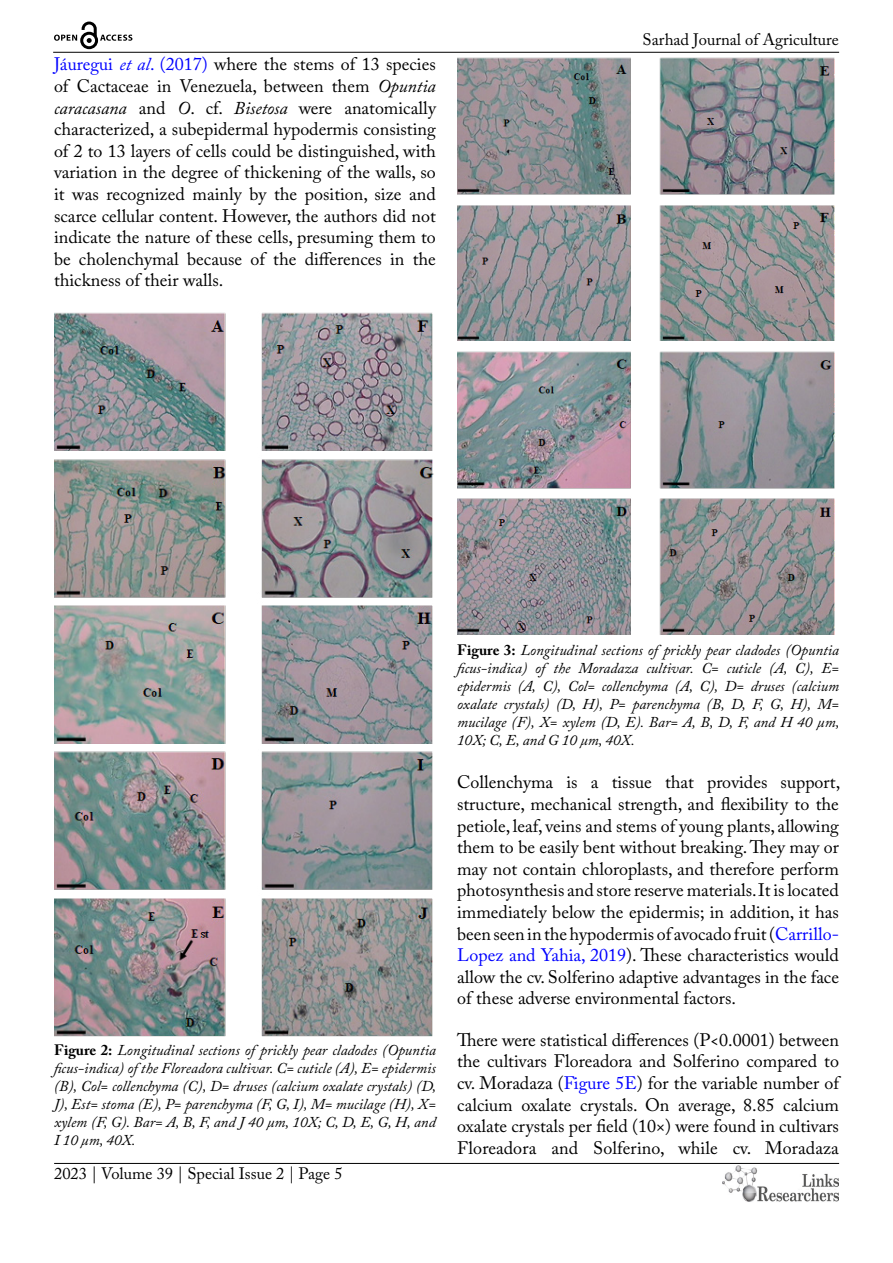
<style>
.page{position:relative;width:893px;height:1263px;background:#fff}
.page>*{position:absolute;margin:0;border:0;box-sizing:border-box;transform-origin:0 0}
.t1{font:18px/21.6px "Adobe Caslon Pro";color:#000;text-align:justify}
.t2{font:16.5px "Adobe Caslon Pro";color:#000}
.t3{font:italic 15px/18px "Adobe Caslon Pro";color:#000;text-align:justify}
.s1{color:#00f}
.s2{font-style:italic;color:#00f}
.s3{font-style:italic}
.s4{font-weight:700;font-style:normal}
</style>
<div class="page">
<hr style="left:53px;top:52px;width:786px;height:1px;background:#000">
<hr style="left:54px;top:1163px;width:785px;height:1px;background:#000">
<img style="left:722px;top:1166px;width:117px;height:36px">
<svg style="left:54px;top:22px;width:78px;height:27px"></svg>
<img style="left:54px;top:312px;width:380px;height:725px">
<img style="left:457px;top:57px;width:378px;height:578px">
<p class="t1" style="left:54px;top:53px;width:383px"><span class="s1">Jáuregui</span> <span class="s2">et al</span><span class="s1">. (2017)</span> where the stems of 13 species of Cactaceae in Venezuela, between them <span class="s3">Opuntia caracasana</span> and <span class="s3">O</span>. cf. <span class="s3">Bisetosa</span> were anatomically characterized, a subepidermal hypodermis consisting of 2 to 13 layers of cells could be distinguished, with variation in the degree of thickening of the walls, so it was recognized mainly by the position, size and scarce cellular content. However, the authors did not indicate the nature of these cells, presuming them to be cholenchymal because of the differences in the thickness of their walls.</p>
<p class="t2" style="left:643px;top:30px;width:198px">Sarhad Journal of Agriculture</p>
<p class="t3" style="left:54px;top:1041px;width:384px"><span class="s4">Figure 2:</span> Longitudinal sections of prickly pear cladodes (Opuntia ficus-indica) of the Floreadora cultivar. C= cuticle (A), E= epidermis (B), Col= collenchyma (C), D= druses (calcium oxalate crystals) (D, J), Est= stoma (E), P= parenchyma (F, G, I), M= mucilage (H), X= xylem (F, G). Bar= A, B, F, and J 40 µm, 10X; C, D, E, G, H, and I 10 µm, 40X.</p>
<p class="t2" style="left:54px;top:1164px;width:290px">2023 | Volume 39 | Special Issue 2 | Page 5</p>
<p class="t3" style="left:457px;top:641px;width:384px"><span class="s4">Figure 3:</span> Longitudinal sections of prickly pear cladodes (Opuntia ficus-indica) of the Moradaza cultivar. C= cuticle (A, C), E= epidermis (A, C), Col= collenchyma (A, C), D= druses (calcium oxalate crystals) (D, H), P= parenchyma (B, D, F, G, H), M= mucilage (F), X= xylem (D, E). Bar= A, B, D, F, and H 40 µm, 10X; C, E, and G 10 µm, 40X.</p>
<p class="t1" style="left:457px;top:771px;width:385px">Collenchyma is a tissue that provides support, structure, mechanical strength, and flexibility to the petiole, leaf, veins and stems of young plants, allowing them to be easily bent without breaking. They may or may not contain chloroplasts, and therefore perform photosynthesis and store reserve materials. It is located immediately below the epidermis; in addition, it has been seen in the hypodermis of avocado fruit (<span class="s1">Carrillo-Lopez and Yahia, 2019</span>). These characteristics would allow the cv. Solferino adaptive advantages in the face of these adverse environmental factors.</p>
<p class="t1" style="left:457px;top:1029px;width:383px">There were statistical differences (P&lt;0.0001) between the cultivars Floreadora and Solferino compared to cv. Moradaza (<span class="s1">Figure 5E</span>) for the variable number of calcium oxalate crystals. On average, 8.85 calcium oxalate crystals per field (10×) were found in cultivars Floreadora and Solferino, while cv. Moradaza</p>
</div>
